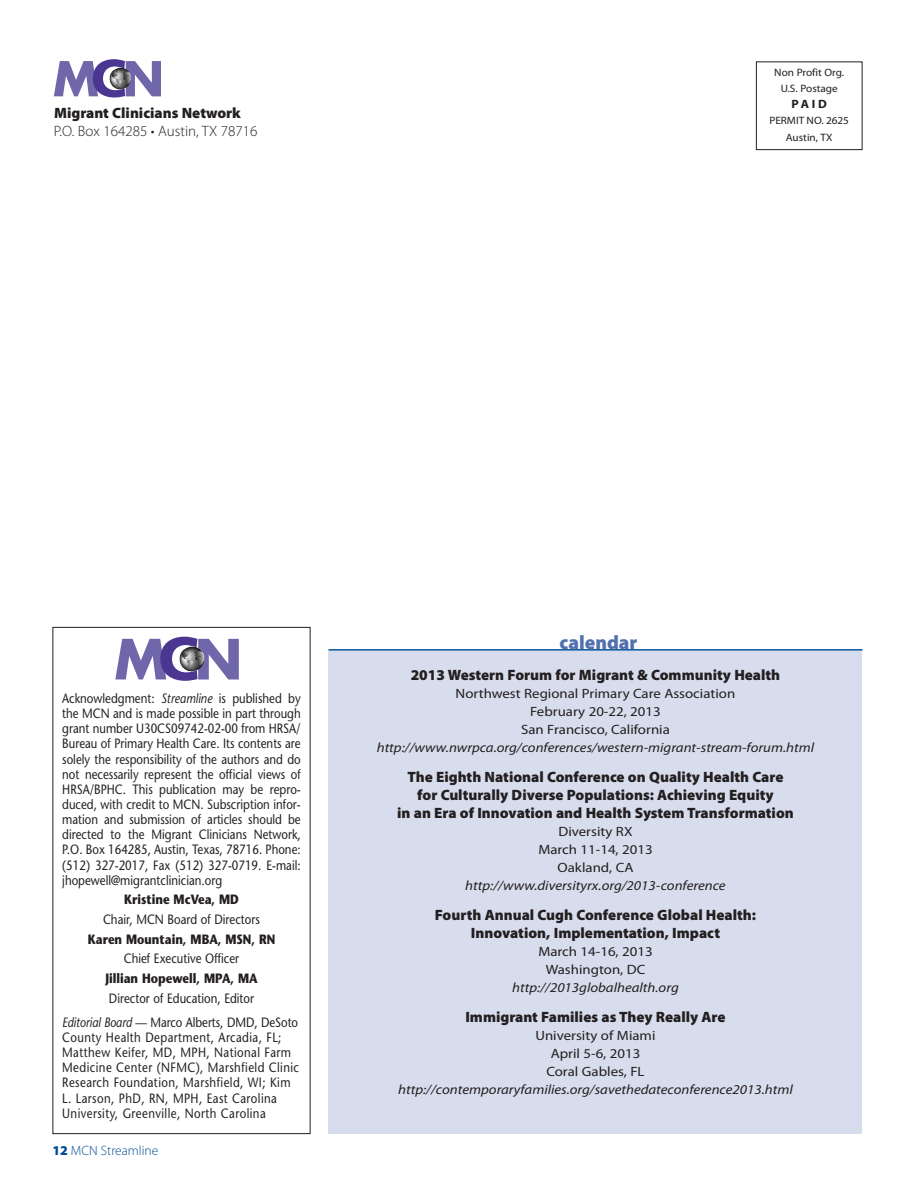
<style>
.page{position:relative;width:918px;height:1188px;background:#fff}
.page>*{position:absolute;margin:0;border:0;box-sizing:border-box;transform-origin:0 0}
.t1{font:900 19.5px "Myriad Pro";color:#5170ad}
.t2{font:900 15px/18px "Myriad Pro";color:#231f20;text-align:center}
.t3{font:300 15px "Myriad Pro";color:#231f20}
.t4{font:13.5px/15.1px "Stone Sans";letter-spacing:.035em;color:#231f20;text-align:justify;scale:.85 1}
.t5{font:italic 13.5px "Myriad Pro";color:#231f20;scale:1.1 1}
.t6{font:13.5px/18px "Myriad Pro";color:#231f20;text-align:center;scale:1.1 1}
.t7{font:13.5px/24.2px "Stone Sans";color:#231f20;text-align:center;scale:.85 1}
.t8{font:700 13.5px "Stone Sans";color:#231f20;scale:.85 1}
.t9{font:300 13.5px "Myriad Pro";color:#014d95}
.t10{font:700 12px "Myriad Pro";color:#231f20;scale:1.05 1}
.t11{font:10.65px/16px "Myriad Pro";color:#231f20;text-align:center;scale:1.05 1}
.s1{font-style:italic}
.s2{font-weight:900}
</style>
<div class="page">
<div style="left:756px;top:62px;width:106px;height:88px;border:1px solid #231f20"></div>
<div style="left:52px;top:627px;width:258px;height:507px;border:1px solid #231f20"></div>
<div style="left:328px;top:651px;width:534px;height:483px;background:#d8dded"></div>
<hr style="left:328px;top:649px;width:534px;height:2px;background:#014d95">
<svg style="left:115px;top:637px;width:124px;height:44px"></svg>
<img style="left:179px;top:646px;width:26px;height:26px">
<svg style="left:54px;top:59px;width:107px;height:39px"></svg>
<img style="left:109px;top:67px;width:22px;height:23px">
<p class="t2" style="left:54px;top:105px;width:188px">Migrant Clinicians Network</p>
<p class="t3" style="left:54px;top:125px;width:205px">P.O. Box 164285 • Austin, TX 78716</p>
<p class="t11" style="left:774px;top:66px;width:68px">Non Profit Org.<br>U.S. Postage</p>
<p class="t10" style="left:791px;top:100px;width:36px">PAID</p>
<p class="t11" style="left:769px;top:114px;width:77px">PERMIT NO. 2625<br>Austin, TX</p>
<p class="t4" style="left:62px;top:692px;width:282px">Acknowledgment: <span class="s1">Streamline</span> is published by the MCN and is made possible in part through grant number U30CS09742-02-00 from HRSA/ Bureau of Primary Health Care. Its contents are solely the responsibility of the authors and do not necessarily represent the official views of HRSA/BPHC. This publication may be repro&shy;duced, with credit to MCN. Subscription infor&shy;mation and submission of articles should be directed to the Migrant Clinicians Network, P.O. Box 164285, Austin, Texas, 78716. Phone: (512) 327-2017, Fax (512) 327-0719. E-mail: jhopewell@migrantclinician.org</p>
<p class="t8" style="left:124px;top:894px;width:137px">Kristine McVea, MD</p>
<p class="t7" style="left:103px;top:909px;width:186px">Chair, MCN Board of Directors</p>
<p class="t8" style="left:88px;top:934px;width:222px">Karen Mountain, MBA, MSN, RN</p>
<p class="t7" style="left:124px;top:948px;width:137px">Chief Executive Officer</p>
<p class="t8" style="left:105px;top:973px;width:181px">Jillian Hopewell, MPA, MA</p>
<p class="t7" style="left:62px;top:987px;width:279px">Director of Education, Editor<br><span class="s1">Editorial Board</span> — Marco Alberts, DMD, DeSoto</p>
<p class="t4" style="left:62px;top:1031px;width:280px;text-align:left">County Health Department, Arcadia, FL; Matthew Keifer, MD, MPH, National Farm Medicine Center (NFMC), Marshfield Clinic Research Foundation, Marshfield, WI; Kim L. Larson, PhD, RN, MPH, East Carolina University, Greenville, North Carolina</p>
<p class="t9" style="left:52px;top:1145px;width:107px"><span class="s2">12</span> MCN Streamline</p>
<h1 class="t1" style="left:560px;top:635px;width:79px">calendar</h1>
<p class="t2" style="left:411px;top:667px;width:371px">2013 Western Forum for Migrant &amp; Community Health</p>
<p class="t6" style="left:456px;top:686px;width:256px">Northwest Regional Primary Care Association<br>February 20-22, 2013<br>San Francisco, California</p>
<p class="t5" style="left:377px;top:743px;width:399px">http://www.nwrpca.org/conferences/western-migrant-stream-forum.html</p>
<p class="t2" style="left:397px;top:769px;width:398px">The Eighth National Conference on Quality Health Care for Culturally Diverse Populations: Achieving Equity<br>in an Era of Innovation and Health System Transformation</p>
<p class="t6" style="left:538px;top:824px;width:105px">Diversity RX<br>March 11-14, 2013<br>Oakland, CA</p>
<p class="t5" style="left:465px;top:881px;width:238px">http://www.diversityrx.org/2013-conference</p>
<p class="t2" style="left:435px;top:907px;width:323px">Fourth Annual Cugh Conference Global Health:<br>Innovation, Implementation, Impact</p>
<p class="t6" style="left:538px;top:944px;width:105px">March 14-16, 2013<br>Washington, DC</p>
<p class="t5" style="left:512px;top:983px;width:153px">http://2013globalhealth.org</p>
<p class="t2" style="left:465px;top:1009px;width:262px">Immigrant Families as They Really Are</p>
<p class="t6" style="left:535px;top:1028px;width:111px">University of Miami<br>April 5-6, 2013<br>Coral Gables, FL</p>
<p class="t5" style="left:398px;top:1085px;width:360px">http://contemporaryfamilies.org/savethedateconference2013.html</p>
</div>
